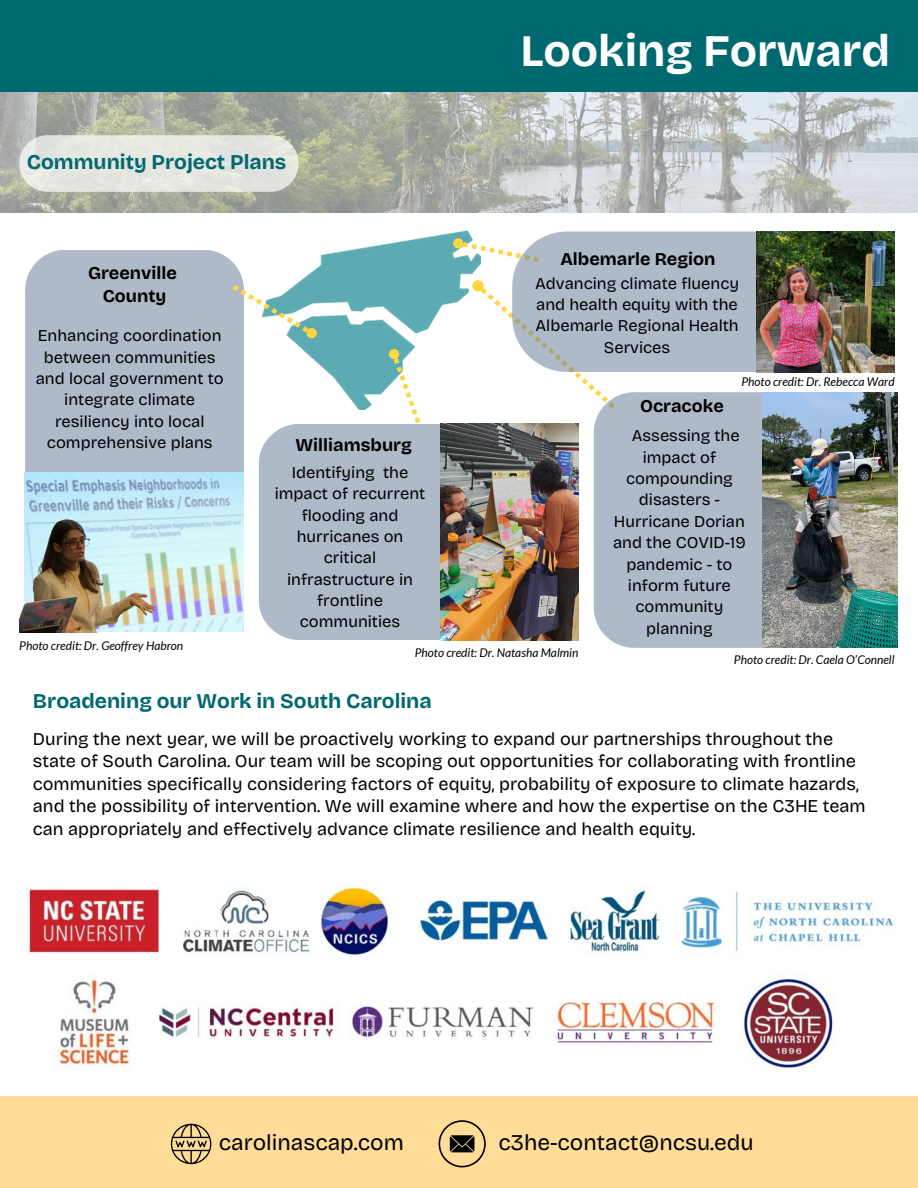
<style>
.page{position:relative;width:918px;height:1188px;background:#fff}
.page>*{position:absolute;margin:0;border:0;box-sizing:border-box;transform-origin:0 0}
.t1{font:700 45px "Bricolage Grotesque";color:#fff}
.t2{font:22.5px "Bricolage Grotesque";color:#000}
.t3{font:700 21px "Bricolage Grotesque";color:#00696f}
.t4{font:18px/22.5px "Bricolage Grotesque";color:#000}
.t5{font:700 18px "Bricolage Grotesque";color:#000}
.t6{font:16.5px/21.3px "Bricolage Grotesque";color:#000;text-align:center}
.t7{font:italic 12px "Lato";color:#000}
</style>
<div class="page">
<div style="left:0;top:1097px;width:918px;height:91px;background:#fd9"></div>
<img style="left:0;top:92px;width:918px;height:120px">
<div style="left:0;top:0;width:918px;height:92px;background:#00696f"></div>
<img style="left:27px;top:887px;width:867px;height:182px">
<img style="left:286px;top:230px;width:194px;height:180px">
<div style="left:25px;top:250px;width:219px;height:377px;background:#afbac8;border-radius:41px"></div>
<img style="left:25px;top:473px;width:219px;height:158px">
<img style="left:19px;top:491px;width:140px;height:141px">
<svg style="left:463px;top:242px;width:72px;height:20px"></svg>
<div style="left:453px;top:238px;width:10px;height:10px;background:#ffd63d;border-radius:50%"></div>
<svg style="left:481px;top:288px;width:129px;height:121px"></svg>
<div style="left:472px;top:280px;width:12px;height:12px;background:#ffd63d;border-radius:50%"></div>
<div style="left:389px;top:349px;width:10px;height:10px;background:#ffd63d;border-radius:50%"></div>
<div style="left:307px;top:328px;width:10px;height:10px;background:#ffd63d;border-radius:50%"></div>
<svg style="left:394px;top:358px;width:26px;height:65px"></svg>
<svg style="left:232px;top:285px;width:76px;height:47px"></svg>
<div style="left:259px;top:424px;width:320px;height:216px;background:#afbac8;border-radius:41px"></div>
<img style="left:441px;top:424px;width:137px;height:217px">
<div style="left:594px;top:392px;width:303px;height:256px;background:#afbac8;border-radius:40px"></div>
<img style="left:762px;top:392px;width:135px;height:256px">
<div style="left:512px;top:232px;width:342px;height:140px;background:#afbac8;border-radius:55px"></div>
<img style="left:757px;top:232px;width:137px;height:140px">
<svg style="left:171px;top:1124px;width:40px;height:40px"></svg>
<svg style="left:439px;top:1120px;width:47px;height:47px"></svg>
<div style="left:19px;top:135px;width:280px;height:57px;background:#e5e6e0;border-radius:28px"></div>
<p class="t3" style="left:27px;top:150px;width:261px">Community Project Plans</p>
<p class="t1" style="left:521px;top:24px;width:371px">Looking Forward</p>
<p class="t5" style="left:88px;top:262px;width:90px">Greenville</p>
<p class="t5" style="left:103px;top:285px;width:65px">County</p>
<p class="t6" style="left:36px;top:325px;width:189px">Enhancing coordination between communities and local government to integrate climate resiliency into local comprehensive plans</p>
<p class="t7" style="left:19px;top:638px;width:165px">Photo credit: Dr. Geoffrey Habron</p>
<p class="t5" style="left:560px;top:248px;width:157px">Albemarle Region</p>
<p class="t6" style="left:535px;top:273px;width:205px">Advancing climate fluency and health equity with the<br>Albemarle Regional Health<br>Services</p>
<p class="t5" style="left:296px;top:434px;width:118px">Williamsburg</p>
<p class="t6" style="left:275px;top:462px;width:152px">Identifying the impact of recurrent flooding and hurricanes on critical infrastructure in frontline communities</p>
<p class="t7" style="left:415px;top:645px;width:165px">Photo credit: Dr. Natasha Malmin</p>
<p class="t7" style="left:741px;top:374px;width:155px">Photo credit: Dr. Rebecca Ward</p>
<p class="t5" style="left:640px;top:396px;width:85px">Ocracoke</p>
<p class="t6" style="left:632px;top:425px;width:110px">Assessing the</p>
<p class="t6" style="left:643px;top:447px;width:75px">impact of</p>
<p class="t6" style="left:626px;top:468px;width:108px">compounding</p>
<p class="t6" style="left:639px;top:489px;width:83px">disasters -</p>
<p class="t6" style="left:614px;top:511px;width:133px">Hurricane Dorian</p>
<p class="t6" style="left:613px;top:532px;width:134px">and the COVID-19</p>
<p class="t6" style="left:626px;top:554px;width:108px">pandemic - to</p>
<p class="t6" style="left:628px;top:575px;width:104px">inform future</p>
<p class="t6" style="left:636px;top:596px;width:89px">community</p>
<p class="t6" style="left:646px;top:618px;width:68px">planning</p>
<p class="t7" style="left:734px;top:652px;width:162px">Photo credit: Dr. Caela O’Connell</p>
<p class="t3" style="left:33px;top:688px;width:400px">Broadening our Work in South Carolina</p>
<p class="t4" style="left:33px;top:728px;width:834px">During the next year, we will be proactively working to expand our partnerships throughout the state of South Carolina. Our team will be scoping out opportunities for collaborating with frontline communities specifically considering factors of equity, probability of exposure to climate hazards, and the possibility of intervention. We will examine where and how the expertise on the C3HE team can appropriately and effectively advance climate resilience and health equity.</p>
<p class="t2" style="left:219px;top:1130px;width:186px">carolinascap.com</p>
<p class="t2" style="left:498px;top:1130px;width:257px">c3he-contact@ncsu.edu</p>
</div>
